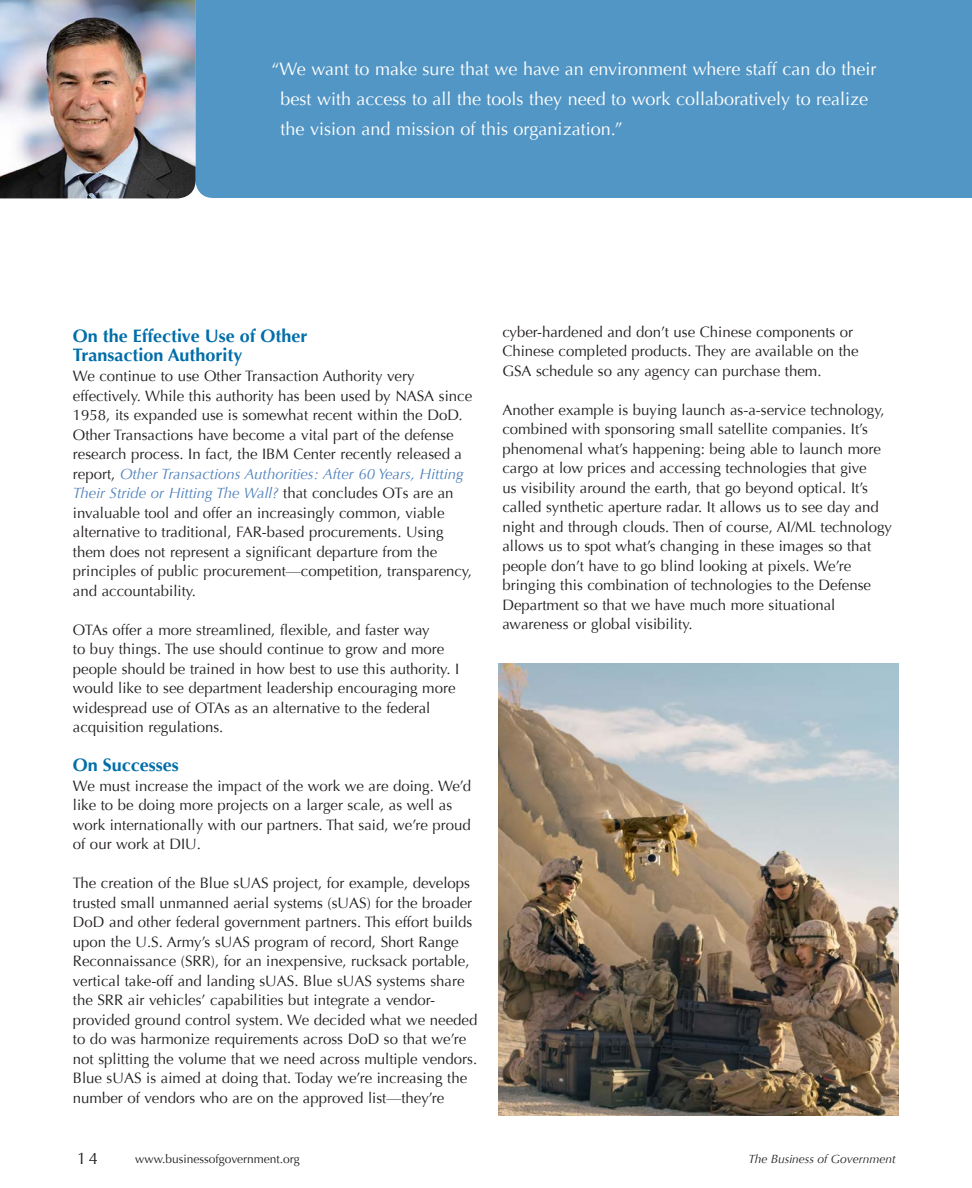
<style>
.page{position:relative;width:972px;height:1188px;background:#fff}
.page>*{position:absolute;margin:0;border:0;box-sizing:border-box;transform-origin:0 0}
.t1{font:18px/30px "Optima";color:#fff}
.t2{font:700 18px/19.5px "Optima";color:#006da9}
.t3{font:16.5px "Optima";color:#231f20}
.t4{font:15px/19.5px "Optima";color:#231f20}
.t5{font:12px "Optima";color:#231f20}
.t6{font:italic 12px "Optima";color:#231f20}
.s1{font-style:italic;color:#4f81bd}
</style>
<div class="page">
<div style="left:196px;top:0;width:776px;height:198px;background:#5296c5"></div>
<img style="left:0;top:0;width:196px;height:198px">
<img style="left:499px;top:663px;width:400px;height:453px">
<p class="t1" style="left:280px;top:54px;width:597px;text-indent:-9px">“We want to make sure that we have an environment where staff can do their best with access to all the tools they need to work collaboratively to realize the vision and mission of this organization.”</p>
<p class="t2" style="left:73px;top:326px;width:236px">On the Effective Use of Other<br>Transaction Authority</p>
<p class="t4" style="left:73px;top:366px;width:401px">We continue to use Other Transaction Authority very effectively. While this authority has been used by NASA since 1958, its expanded use is somewhat recent within the DoD.<br>Other Transactions have become a vital part of the defense research process. In fact, the IBM Center recently released a report, <span class="s1">Other Transactions Authorities: After 60 Years, Hitting Their Stride or Hitting The Wall?</span> that concludes OTs are an invaluable tool and offer an increasingly common, viable alternative to traditional, FAR-based procurements. Using them does not represent a significant departure from the principles of public procurement—competition, transparency, and accountability.</p>
<p class="t4" style="left:73px;top:620px;width:388px">OTAs offer a more streamlined, flexible, and faster way<br>to buy things. The use should continue to grow and more people should be trained in how best to use this authority. I would like to see department leadership encouraging more widespread use of OTAs as an alternative to the federal acquisition regulations.</p>
<p class="t2" style="left:73px;top:755px;width:108px">On Successes</p>
<p class="t4" style="left:73px;top:776px;width:400px">We must increase the impact of the work we are doing. We’d like to be doing more projects on a larger scale, as well as work internationally with our partners. That said, we’re proud of our work at DIU.</p>
<p class="t4" style="left:73px;top:873px;width:406px">The creation of the Blue sUAS project, for example, develops trusted small unmanned aerial systems (sUAS) for the broader DoD and other federal government partners. This effort builds upon the U.S. Army’s sUAS program of record, Short Range Reconnaissance (SRR), for an inexpensive, rucksack portable, vertical take-off and landing sUAS. Blue sUAS systems share the SRR air vehicles’ capabilities but integrate a vendor&shy;provided ground control system. We decided what we needed to do was harmonize requirements across DoD so that we’re not splitting the volume that we need across multiple vendors.<br>Blue sUAS is aimed at doing that. Today we’re increasing the number of vendors who are on the approved list—they’re</p>
<p class="t4" style="left:502px;top:322px;width:358px">cyber-hardened and don’t use Chinese components or<br>Chinese completed products. They are available on the<br>GSA schedule so any agency can purchase them.</p>
<p class="t4" style="left:502px;top:400px;width:391px">Another example is buying launch as-a-service technology, combined with sponsoring small satellite companies. It’s phenomenal what’s happening: being able to launch more cargo at low prices and accessing technologies that give<br>us visibility around the earth, that go beyond optical. It’s called synthetic aperture radar. It allows us to see day and night and through clouds. Then of course, AI/ML technology allows us to spot what’s changing in these images so that people don’t have to go blind looking at pixels. We’re bringing this combination of technologies to the Defense Department so that we have much more situational awareness or global visibility.</p>
<p class="t3" style="left:77px;top:1149px;width:22px">14</p>
<p class="t5" style="left:135px;top:1152px;width:166px">www.businessofgovernment.org</p>
<p class="t6" style="left:749px;top:1152px;width:149px">The Business of Government</p>
</div>
